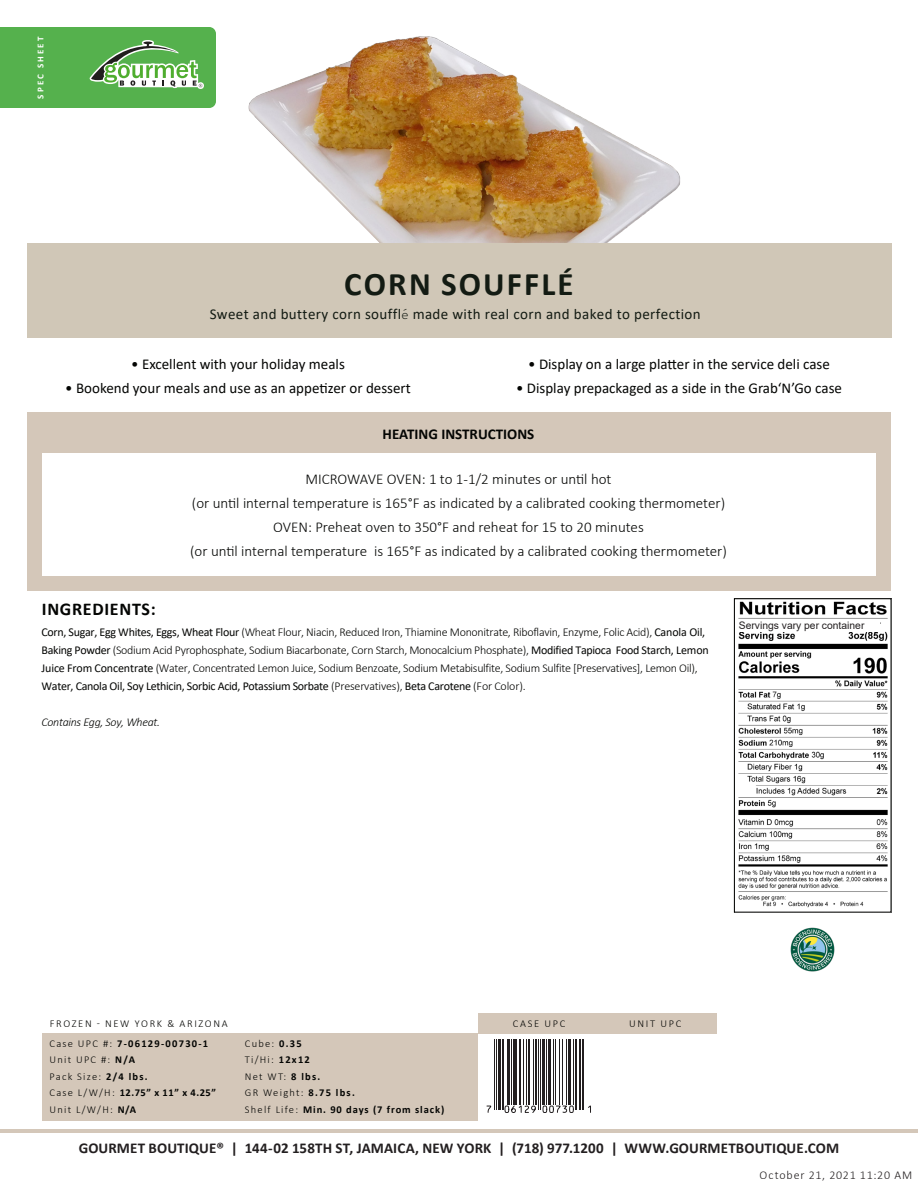
<style>
.page{position:relative;width:918px;height:1188px;background:#fff}
.page>*{position:absolute;margin:0;border:0;box-sizing:border-box;transform-origin:0 0}
.product_description{font:700 33px "Calibri";letter-spacing:.065em;color:#131b13}
.product_description-2{font:700 18px "Calibri";letter-spacing:.04em;color:#040503}
.product_description-3{font:300 15px "Calibri";color:#040503}
.product_description-4{font:15px "Calibri";color:#040503}
.t1{font:700 15px "Calibri";letter-spacing:.005em;color:#231f20}
.product_description-5{font:15px "Calibri";letter-spacing:.025em;color:#131b13}
.product_description-6{font:700 15px "Calibri";color:#040503}
.product_description-7{font:300 12px/18px "Calibri";letter-spacing:-.025em;color:#040503}
.product_description-8{font:italic 300 12px "Calibri";letter-spacing:-.025em;color:#040503}
.t2{font:300 12px "Calibri";letter-spacing:.065em;color:#231f20}
.t3{font:300 10.5px/16.5px "Calibri";letter-spacing:.12em;color:#040503}
.t4{font:700 10.5px/16.5px "Calibri";letter-spacing:.09em;color:#040503}
.t5{font:300 10.5px "Calibri";letter-spacing:.16em;color:#040503}
.t6{font:10.35px "Arial";color:#231f20}
.t7{font:700 9px "Calibri";letter-spacing:.245em;color:#fff}
.s1{font-family:"Brandon Grotesque";font-weight:300}
.s2{font-weight:400}
.s3{font-weight:700}
.s4{font-weight:300}
</style>
<div class="page">
<img style="left:248px;top:36px;width:433px;height:207px">
<hr style="left:0;top:1129px;width:918px;height:3px;background:#d4c7b9">
<svg style="left:0;top:27px;width:216px;height:81px;background:#64b55c"></svg>
<div style="left:27px;top:412px;width:864px;height:179px;background:#d4c7b9"></div>
<div style="left:27px;top:243px;width:864px;height:95px;background:#d0c7b7"></div>
<img style="left:738px;top:601px;width:150px;height:307px">
<div style="left:734px;top:598px;width:157px;height:315px;border:1px solid #040503"></div>
<div style="left:739px;top:620px;width:141px;height:12px;background:#fff"></div>
<div style="left:42px;top:454px;width:834px;height:122px;background:#fff"></div>
<img style="left:791px;top:928px;width:44px;height:44px">
<div style="left:42px;top:1034px;width:436px;height:87px;background:#d4c7b9"></div>
<div style="left:478px;top:1013px;width:238px;height:21px;background:#d4c7b9"></div>
<hr style="left:494px;top:1039px;width:1px;height:70px;background:#231f20">
<hr style="left:496px;top:1039px;width:1px;height:70px;background:#231f20">
<hr style="left:498px;top:1039px;width:3px;height:70px;background:#231f20">
<hr style="left:502px;top:1039px;width:2px;height:70px;background:#231f20">
<hr style="left:507px;top:1039px;width:1px;height:66px;background:#231f20">
<hr style="left:509px;top:1039px;width:1px;height:66px;background:#231f20">
<hr style="left:511px;top:1039px;width:1px;height:66px;background:#231f20">
<hr style="left:513px;top:1039px;width:4px;height:66px;background:#231f20">
<hr style="left:519px;top:1039px;width:2px;height:66px;background:#231f20">
<hr style="left:523px;top:1039px;width:1px;height:66px;background:#231f20">
<hr style="left:526px;top:1039px;width:1px;height:66px;background:#231f20">
<hr style="left:528px;top:1039px;width:2px;height:66px;background:#231f20">
<hr style="left:533px;top:1039px;width:1px;height:66px;background:#231f20">
<hr style="left:535px;top:1039px;width:2px;height:66px;background:#231f20">
<hr style="left:538px;top:1039px;width:1px;height:70px;background:#231f20">
<hr style="left:540px;top:1039px;width:1px;height:70px;background:#231f20">
<hr style="left:542px;top:1039px;width:3px;height:66px;background:#231f20">
<hr style="left:546px;top:1039px;width:1px;height:66px;background:#231f20">
<hr style="left:548px;top:1039px;width:3px;height:66px;background:#231f20">
<hr style="left:553px;top:1039px;width:1px;height:66px;background:#231f20">
<hr style="left:555px;top:1039px;width:1px;height:66px;background:#231f20">
<hr style="left:559px;top:1039px;width:1px;height:66px;background:#231f20">
<hr style="left:562px;top:1039px;width:1px;height:66px;background:#231f20">
<hr style="left:566px;top:1039px;width:1px;height:66px;background:#231f20">
<hr style="left:568px;top:1039px;width:3px;height:66px;background:#231f20">
<hr style="left:573px;top:1039px;width:1px;height:66px;background:#231f20">
<hr style="left:575px;top:1039px;width:2px;height:70px;background:#231f20">
<hr style="left:579px;top:1039px;width:2px;height:70px;background:#231f20">
<hr style="left:582px;top:1039px;width:1px;height:70px;background:#231f20">
<hr style="left:584px;top:1039px;width:1px;height:70px;background:#231f20">
<svg style="left:486px;top:1105px;width:105px;height:8px"></svg>
<p class="t7" style="left:34px;top:99px;width:64px;rotate:-90deg">SPEC SHEET</p>
<p class="product_description" style="left:344px;top:260px;width:231px">CORN SOUFFLÉ</p>
<p class="product_description-5" style="left:210px;top:303px;width:493px">Sweet and buttery corn souffl<span class="s1">é</span> made with real corn and baked to perfection</p>
<p class="product_description-4" style="left:131px;top:353px;width:215px">• Excellent with your holiday meals</p>
<p class="product_description-4" style="left:65px;top:377px;width:347px">• Bookend your meals and use as an appetizer or dessert</p>
<p class="product_description-4" style="left:528px;top:353px;width:303px">• Display on a large platter in the service deli case</p>
<p class="product_description-4" style="left:516px;top:377px;width:327px">• Display prepackaged as a side in the Grab‘N’Go case</p>
<p class="product_description-6" style="left:383px;top:423px;width:153px">HEATING INSTRUCTIONS</p>
<p class="product_description-3" style="left:305px;top:470px;width:308px">MICROWAVE OVEN: 1 to 1-1/2 minutes or until hot</p>
<p class="product_description-3" style="left:192px;top:494px;width:535px">(or until internal temperature is 165°F as indicated by a calibrated cooking thermometer)</p>
<p class="product_description-3" style="left:273px;top:518px;width:372px">OVEN: Preheat oven to 350°F and reheat for 15 to 20 minutes</p>
<p class="product_description-3" style="left:190px;top:542px;width:538px">(or until internal temperature is 165°F as indicated by a calibrated cooking thermometer)</p>
<p class="product_description-2" style="left:42px;top:596px;width:115px">INGREDIENTS:</p>
<p class="product_description-7" style="left:42px;top:623px;width:669px"><span class="s2">Corn, Sugar, Egg Whites, Eggs, Wheat Flour</span> (Wheat Flour, Niacin, Reduced Iron, Thiamine Mononitrate, Riboflavin, Enzyme, Folic Acid), <span class="s2">Canola Oil, Baking Powder</span> (Sodium Acid Pyrophosphate, Sodium Biacarbonate, Corn Starch, Monocalcium Phosphate), <span class="s2">Modified Tapioca Food Starch, Lemon Juice From Concentrate</span> (Water, Concentrated Lemon Juice, Sodium Benzoate, Sodium Metabisulfite, Sodium Sulfite [Preservatives], Lemon Oil), <span class="s2">Water, Canola Oil, Soy Lethicin, Sorbic Acid, Potassium Sorbate</span> (Preservatives), <span class="s2">Beta Carotene</span> (For Color).</p>
<p class="product_description-8" style="left:42px;top:714px;width:120px">Contains Egg, Soy, Wheat.</p>
<p class="t6" style="left:739px;top:619px;width:127px">Servings vary per container</p>
<p class="t5" style="left:50px;top:1017px;width:180px">FROZEN - NEW YORK &amp; ARIZONA</p>
<p class="t3" style="left:49px;top:1035px;width:168px">Case UPC #: <span class="s3">7-06129-00730-1<br></span>Unit UPC #: <span class="s3">N/A<br></span>Pack Size: <span class="s3">2/4 lbs.<br></span>Case L/W/H: <span class="s3">12.75” x 11” x 4.25”<br></span>Unit L/W/H: <span class="s3">N/A</span></p>
<p class="t4" style="left:245px;top:1035px;width:201px"><span class="s4">Cube:</span> 0.35<br><span class="s4">Ti/Hi:</span> 12x12<br><span class="s4">Net WT:</span> 8 lbs.<br><span class="s4">GR Weight:</span> 8.75 lbs.<br><span class="s4">Shelf Life:</span> Min. 90 days (7 from slack)</p>
<p class="t5" style="left:513px;top:1017px;width:54px">CASE UPC</p>
<p class="t5" style="left:629px;top:1017px;width:54px">UNIT UPC</p>
<p class="t1" style="left:79px;top:1138px;width:762px">GOURMET BOUTIQUE® | 144-02 158TH ST, JAMAICA, NEW YORK | (718) 977.1200 | WWW.GOURMETBOUTIQUE.COM</p>
<p class="t2" style="left:760px;top:1168px;width:154px">October 21, 2021 11:20 AM</p>
</div>
